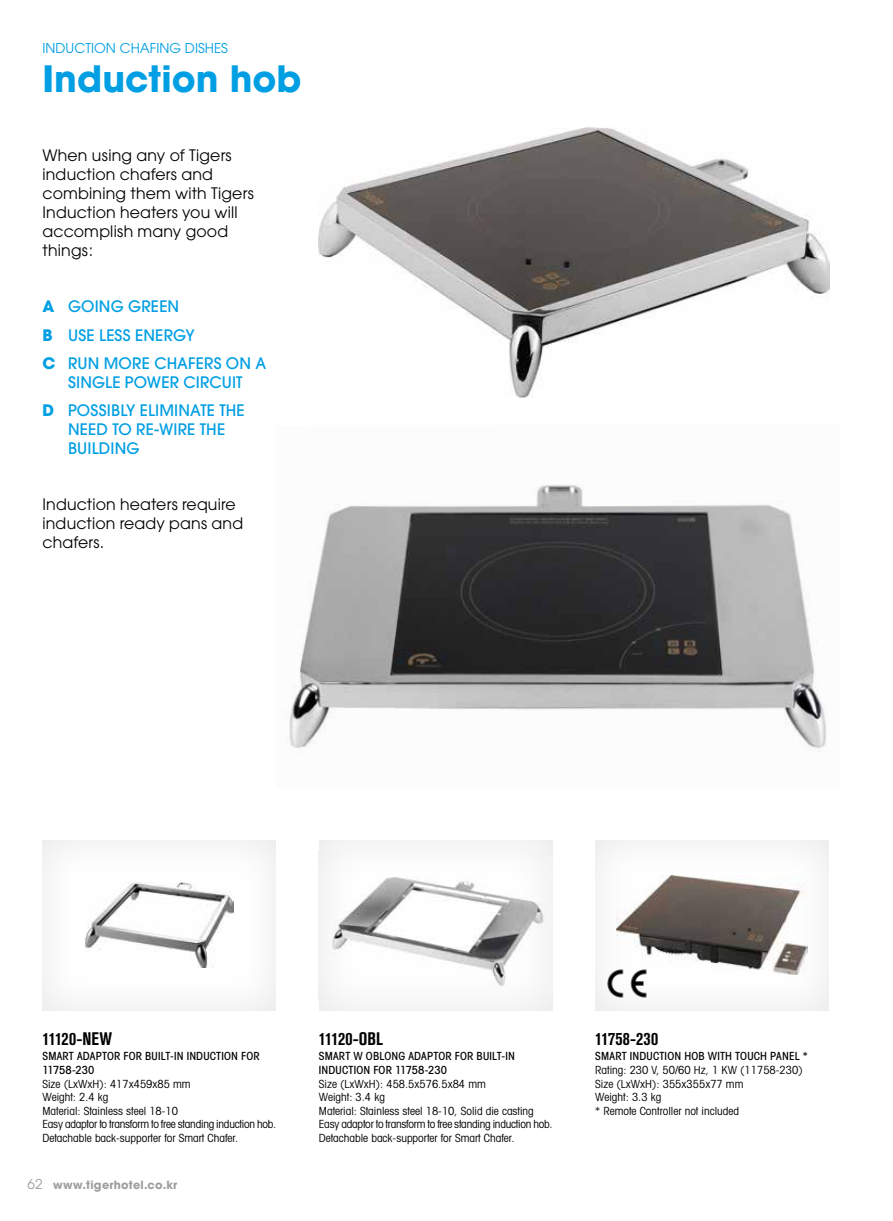
<style>
.page{position:relative;width:893px;height:1221px;background:#fff}
.page>*{position:absolute;margin:0;border:0;box-sizing:border-box;transform-origin:0 0}
.t1{font:700 36px "Avant Garde";color:#009fe3}
.t2{font:700 condensed 18px "Akzidenz Grotesk BE";letter-spacing:-.005em;color:#000}
.t3{font:700 condensed 18px "Akzidenz Grotesk BE";letter-spacing:.015em;color:#000}
.t4{font:15.75px/18.9px "Avant Garde";letter-spacing:.01em;color:#000}
.t5{font:500 15.75px/28.2px "Avant Garde";letter-spacing:.01em;color:#009fe3}
.t6{font:13.5px "Avant Garde";color:#009fe3}
.t7{font:condensed 11.25px/13.5px "Avant Garde";color:#000}
.t8{font:500 condensed 11.25px/13.5px "Avant Garde";letter-spacing:.015em;color:#000}
.t9{font:700 11.25px "Avant Garde";letter-spacing:.025em;color:#9d9d9c}
.s1{font-weight:700}
.s2{font-weight:400;font-size:13.5px}
</style>
<div class="page">
<img style="left:289px;top:484px;width:538px;height:265px">
<div style="left:41px;top:838px;width:237px;height:173px;background:#000;opacity:.1"></div>
<div style="left:317px;top:838px;width:237px;height:173px;background:#000;opacity:.1"></div>
<div style="left:594px;top:838px;width:237px;height:173px;background:#000;opacity:.1"></div>
<img style="left:606px;top:967px;width:42px;height:32px">
<img style="left:319px;top:128px;width:510px;height:269px">
<p class="t6" style="left:43px;top:40px;width:187px">INDUCTION CHAFING DISHES</p>
<h1 class="t1" style="left:43px;top:56px;width:260px">Induction hob</h1>
<h3 class="t4" style="left:43px;top:146px;width:213px">When using any of Tigers induction chafers and combining them with Tigers<br>Induction heaters you will accomplish many good things:</h3>
<h3 class="t5" style="left:43px;top:292px;width:225px"><span class="s1">A</span> GOING GREEN<br><span class="s1">B</span> USE LESS ENERGY<br><span class="s1">C</span> RUN MORE CHAFERS ON A</h3>
<h3 class="t5" style="left:43px;top:368px;width:204px;text-align:right">SINGLE POWER CIRCUIT<br><span class="s1">D</span> POSSIBLY ELIMINATE THE</h3>
<h3 class="t5" style="left:68px;top:419px;width:159px;line-height:18.9px">NEED TO RE-WIRE THE<br>BUILDING</h3>
<h3 class="t4" style="left:43px;top:495px;width:202px">Induction heaters require induction ready pans and chafers.</h3>
<h2 class="t2" style="left:43px;top:1028px;width:71px">11120-NEW</h2>
<p class="t8" style="left:43px;top:1048px;width:219px">SMART ADAPTOR FOR BUILT-IN INDUCTION FOR<br>11758-230</p>
<p class="t7" style="left:43px;top:1076px;width:235px">Size (LxWxH): 417x459x85 mm<br>Weight: 2.4 kg<br>Material: Stainless steel 18-10<br>Easy adaptor to transform to free standing induction hob.<br>Detachable back-supporter for Smart Chafer.</p>
<p class="t9" style="left:28px;top:1177px;width:151px"><span class="s2">62</span> www.tigerhotel.co.kr</p>
<h2 class="t2" style="left:319px;top:1028px;width:65px">11120-OBL</h2>
<p class="t8" style="left:319px;top:1048px;width:198px">SMART W OBLONG ADAPTOR FOR BUILT-IN<br>INDUCTION FOR 11758-230</p>
<p class="t7" style="left:319px;top:1076px;width:235px">Size (LxWxH): 458.5x576.5x84 mm<br>Weight: 3.4 kg<br>Material: Stainless steel 18-10, Solid die casting Easy adaptor to transform to free standing induction hob.<br>Detachable back-supporter for Smart Chafer.</p>
<h2 class="t3" style="left:595px;top:1028px;width:64px">11758-230</h2>
<p class="t8" style="left:595px;top:1048px;width:214px">SMART INDUCTION HOB WITH TOUCH PANEL *</p>
<p class="t7" style="left:595px;top:1063px;width:209px">Rating: 230 V, 50/60 Hz, 1 KW (11758-230)<br>Size (LxWxH): 355x355x77 mm<br>Weight: 3.3 kg<br>* Remote Controller not included</p>
</div>
